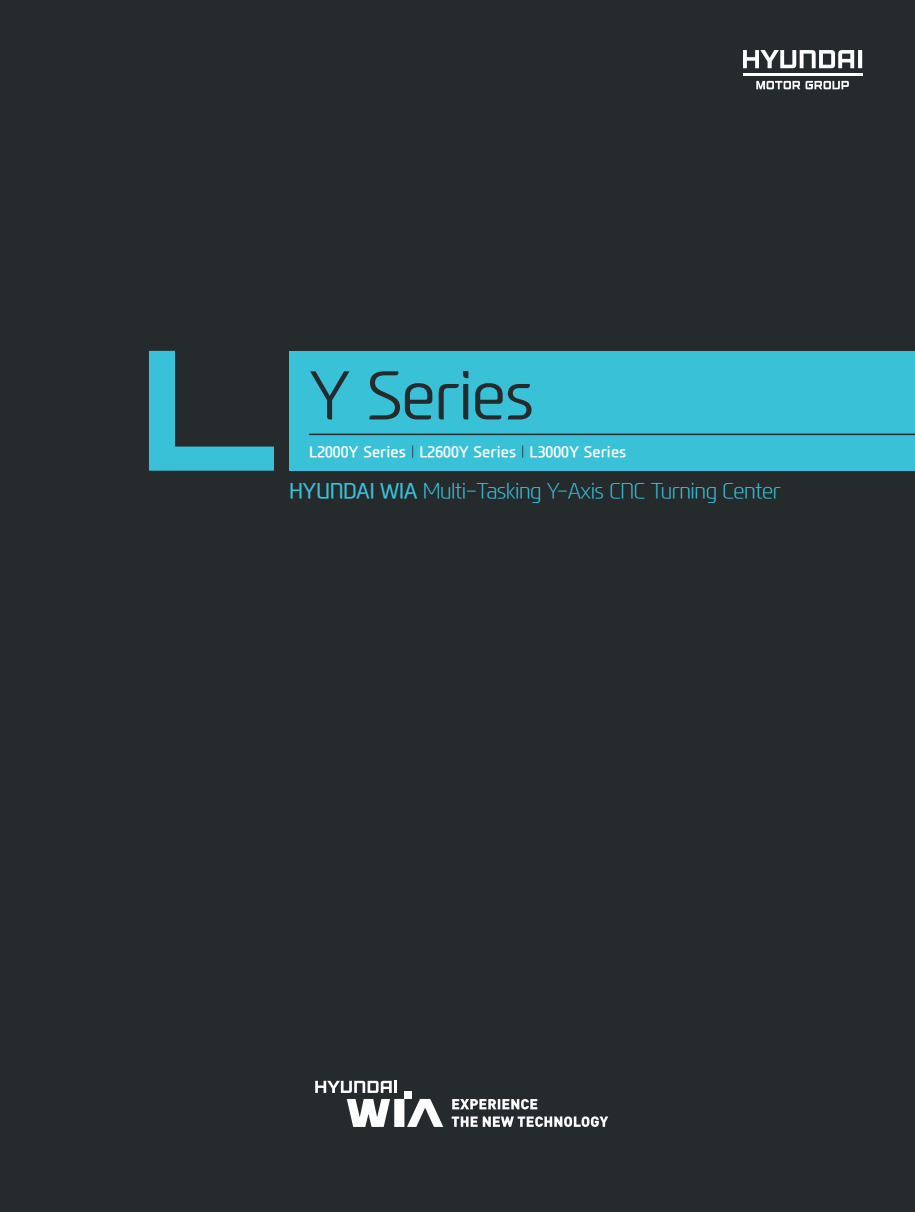
<style>
.page{position:relative;width:915px;height:1212px;background:#fff}
.page>*{position:absolute;margin:0;border:0;box-sizing:border-box;transform-origin:0 0}
.t1{font:300 64.5px "Modern H";letter-spacing:-.025em;color:#252a2d}
.t2{font:300 21px "Modern H Eco";letter-spacing:-.025em;color:#39c2d7}
.t3{font:700 15px "Modern H";color:#fff}
.s1{font-family:"Modern H Eco";font-weight:300;color:#252a2d}
.s2{font-family:"Modern H";font-weight:500}
</style>
<div class="page">
<div style="left:0;top:0;width:914px;height:1212px;background:#252a2d"></div>
<div style="left:289px;top:351px;width:625px;height:120px;background:#39c2d7"></div>
<svg style="left:149px;top:351px;width:125px;height:120px"></svg>
<svg style="left:346px;top:1099px;width:97px;height:28px"></svg>
<svg style="left:315px;top:1081px;width:82px;height:12px"></svg>
<div style="left:404px;top:1092px;width:7px;height:7px;background:#fff"></div>
<svg style="left:451px;top:1116px;width:157px;height:11px"></svg>
<svg style="left:452px;top:1099px;width:85px;height:10px"></svg>
<svg style="left:743px;top:50px;width:118px;height:18px"></svg>
<svg style="left:756px;top:81px;width:92px;height:8px"></svg>
<hr style="left:742px;top:73px;width:119px;height:3px;background:#fff">
<hr style="left:309px;top:434px;width:605px;height:1px;background:#252a2d">
<h1 class="t1" style="left:309px;top:351px;width:226px">Y Series</h1>
<p class="t3" style="left:309px;top:441px;width:318px">L2000Y Series <span class="s1">|</span> L2600Y Series <span class="s1">|</span> L3000Y Series</p>
<p class="t2" style="left:289px;top:477px;width:493px"><span class="s2">HYUNDAI WIA</span> Multi-Tasking Y-Axis CNC Turning Center</p>
</div>
